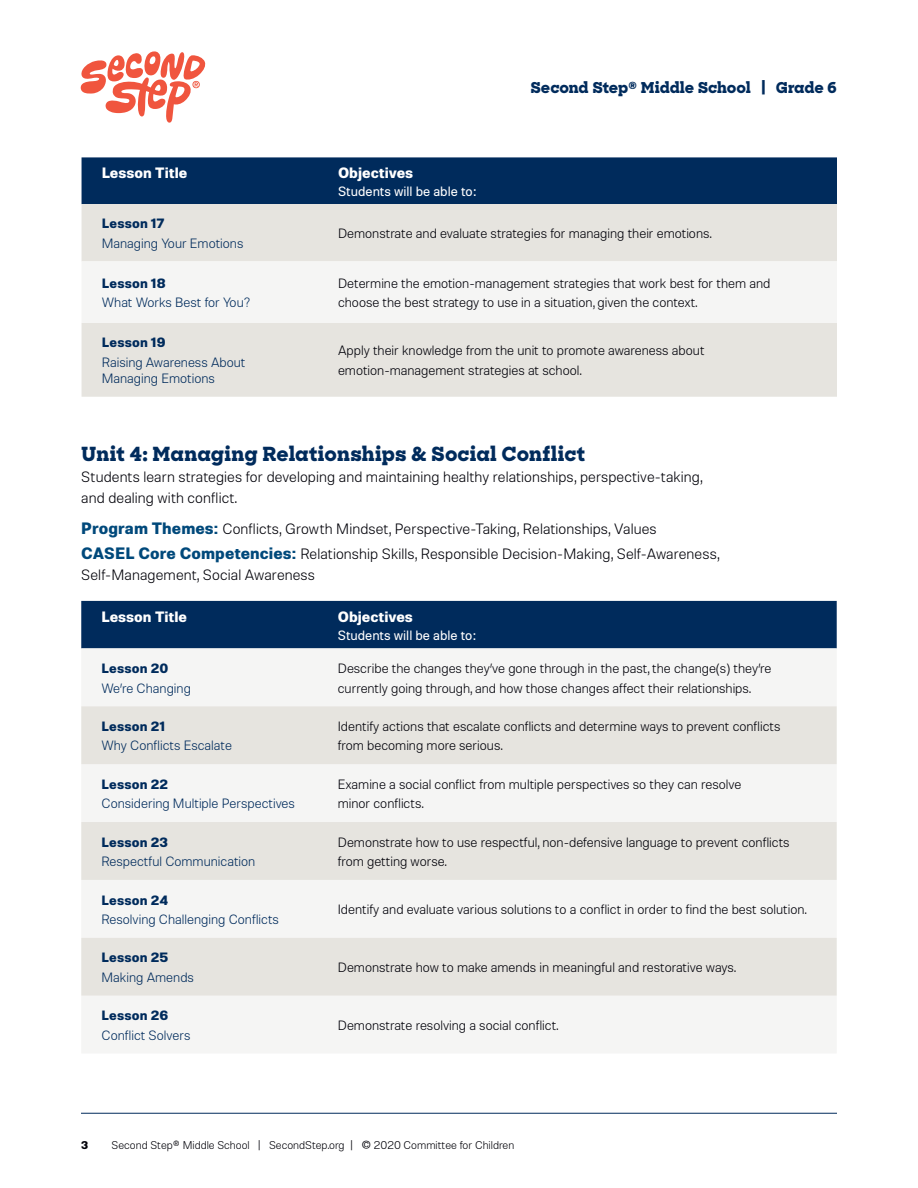
<style>
.page{position:relative;width:918px;height:1188px;background:#fff}
.page>*{position:absolute;margin:0;border:0;box-sizing:border-box;transform-origin:0 0}
.Body_-_Bullet_point{font:800 19.5px "Sharp Slab";letter-spacing:.005em;color:#002b5c}
.Body_-_Bullet_point-2{font:300 15px/21px "Molde";letter-spacing:.005em;color:#000008}
._12_LS_Signature_Quo{font:700 15px "Molde";color:#fff}
.t1{font:800 15px "Sharp Slab";letter-spacing:-.01em;color:#002b5c}
._12_LS_Signature_Quo-2{font:300 13.5px/19.5px "Molde";color:#000008}
._12_LS_Signature_Quo-3{font:300 13.5px/19.5px "Molde";color:#002b5c}
._12_LS_Signature_Quo-4{font:13.5px "Molde";color:#fff}
._12_LS_Signature_Quo-5{font:700 13.5px "Molde";letter-spacing:.015em;color:#002b5c}
.t2{font:300 11.25px "Molde";color:#000008}
.t3{font:700 11.25px "Molde";color:#000008}
.s1{font-family:"Molde";font-weight:700}
.s2{font-weight:700}
.s3{font-weight:700;font-size:16.5px;color:#00497b}
.s4{font-size:16.5px}
</style>
<div class="page">
<hr style="left:81px;top:1113px;width:756px;height:1px;background:#002b5c">
<svg style="left:80px;top:51px;width:126px;height:72px"></svg>
<div style="left:82px;top:157px;width:755px;height:47px;background:#002b5c"></div>
<div style="left:82px;top:204px;width:755px;height:193px;background:#e6e4df"></div>
<div style="left:82px;top:261px;width:755px;height:62px;background:#f5f5f4"></div>
<div style="left:81px;top:601px;width:756px;height:47px;background:#002b5c"></div>
<div style="left:81px;top:648px;width:756px;height:405px;background:#f5f5f4"></div>
<svg style="left:81px;top:706px;width:756px;height:290px;fill:#e6e4df"></svg>
<p class="t1" style="left:531px;top:77px;width:308px">Second Step<span class="s1">®</span> Middle School | Grade 6</p>
<p class="_12_LS_Signature_Quo" style="left:102px;top:163px;width:87px">Lesson Title</p>
<p class="_12_LS_Signature_Quo" style="left:338px;top:163px;width:77px">Objectives</p>
<p class="_12_LS_Signature_Quo-4" style="left:338px;top:183px;width:140px">Students will be able to:</p>
<p class="_12_LS_Signature_Quo-3" style="left:102px;top:213px;width:143px"><span class="s2">Lesson 17<br></span>Managing Your Emotions</p>
<p class="_12_LS_Signature_Quo-2" style="left:338px;top:223px;width:375px">Demonstrate and evaluate strategies for managing their emotions.</p>
<p class="_12_LS_Signature_Quo-3" style="left:102px;top:273px;width:150px"><span class="s2">Lesson 18<br></span>What Works Best for You?</p>
<p class="_12_LS_Signature_Quo-2" style="left:338px;top:273px;width:434px">Determine the emotion-management strategies that work best for them and choose the best strategy to use in a situation, given the context.</p>
<p class="_12_LS_Signature_Quo-3" style="left:102px;top:332px;width:145px"><span class="s2">Lesson 19<br></span>Raising Awareness About</p>
<p class="_12_LS_Signature_Quo-3" style="left:102px;top:368px;width:115px">Managing Emotions</p>
<p class="_12_LS_Signature_Quo-2" style="left:338px;top:341px;width:368px">Apply their knowledge from the unit to promote awareness about emotion-management strategies at school.</p>
<p class="Body_-_Bullet_point" style="left:81px;top:440px;width:505px">Unit 4: Managing Relationships &amp; Social Conflict</p>
<p class="Body_-_Bullet_point-2" style="left:81px;top:466px;width:623px">Students learn strategies for developing and maintaining healthy relationships, perspective-taking, and dealing with conflict.</p>
<p class="Body_-_Bullet_point-2" style="left:81px;top:518px;width:577px"><span class="s3">Program Themes:</span> Conflicts, Growth Mindset, Perspective-Taking, Relationships, Values</p>
<p class="Body_-_Bullet_point-2" style="left:81px;top:543px;width:640px"><span class="s3">CASEL Core Competencies:</span> Relationship Skills, Responsible Decision-Making, Self-Awareness,<br>Self-Management, Social Awareness</p>
<p class="_12_LS_Signature_Quo" style="left:102px;top:606px;width:87px">Lesson Title</p>
<p class="_12_LS_Signature_Quo" style="left:338px;top:606px;width:77px">Objectives</p>
<p class="_12_LS_Signature_Quo-4" style="left:338px;top:626px;width:140px">Students will be able to:</p>
<p class="_12_LS_Signature_Quo-3" style="left:102px;top:658px;width:91px"><span class="s2">Lesson 20<br></span>We’re Changing</p>
<p class="_12_LS_Signature_Quo-2" style="left:338px;top:658px;width:435px">Describe the changes they’ve gone through in the past, the change(s) they’re currently going through, and how those changes affect their relationships.</p>
<p class="_12_LS_Signature_Quo-3" style="left:102px;top:716px;width:132px"><span class="s2">Lesson 21<br></span>Why Conflicts Escalate</p>
<p class="_12_LS_Signature_Quo-2" style="left:338px;top:716px;width:444px">Identify actions that escalate conflicts and determine ways to prevent conflicts from becoming more serious.</p>
<p class="_12_LS_Signature_Quo-3" style="left:102px;top:774px;width:195px"><span class="s2">Lesson 22<br></span>Considering Multiple Perspectives</p>
<p class="_12_LS_Signature_Quo-2" style="left:338px;top:774px;width:405px">Examine a social conflict from multiple perspectives so they can resolve minor conflicts.</p>
<p class="_12_LS_Signature_Quo-3" style="left:102px;top:832px;width:155px"><span class="s2">Lesson 23<br></span>Respectful Communication</p>
<p class="_12_LS_Signature_Quo-2" style="left:338px;top:832px;width:453px">Demonstrate how to use respectful, non-defensive language to prevent conflicts from getting worse.</p>
<p class="_12_LS_Signature_Quo-3" style="left:102px;top:890px;width:179px"><span class="s2">Lesson 24<br></span>Resolving Challenging Conflicts</p>
<p class="_12_LS_Signature_Quo-2" style="left:338px;top:899px;width:470px">Identify and evaluate various solutions to a conflict in order to find the best solution.</p>
<p class="_12_LS_Signature_Quo-5" style="left:102px;top:949px;width:68px">Lesson 25</p>
<p class="_12_LS_Signature_Quo-3" style="left:102px;top:967px;width:94px">Making Amends</p>
<p class="_12_LS_Signature_Quo-2" style="left:338px;top:957px;width:400px">Demonstrate how to make amends in meaningful and restorative ways.</p>
<p class="_12_LS_Signature_Quo-3" style="left:102px;top:1005px;width:90px"><span class="s2">Lesson 26<br></span>Conflict Solvers</p>
<p class="_12_LS_Signature_Quo-2" style="left:338px;top:1015px;width:222px">Demonstrate resolving a social conflict.</p>
<p class="t3" style="left:81px;top:1137px;width:9px">3</p>
<p class="t2" style="left:112px;top:1138px;width:404px">Second Step® Middle School | SecondStep.org | <span class="s4">©</span> 2020 Committee for Children</p>
</div>
